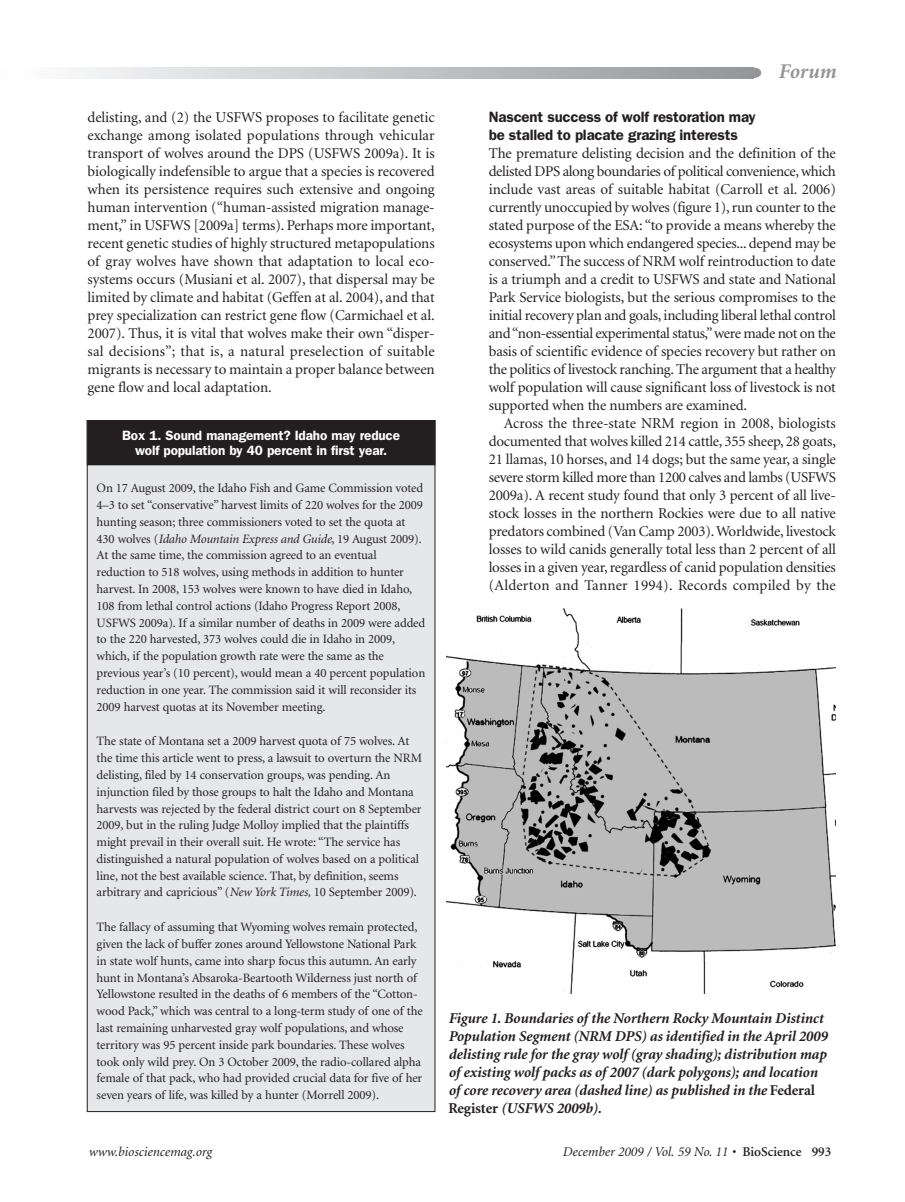
<style>
.page{position:relative;width:905px;height:1202px;background:#fff}
.page>*{position:absolute;margin:0;border:0;box-sizing:border-box;transform-origin:0 0}
.t1{font:italic 700 21px "Minion";color:#939598}
.t2{font:15px/18px "Minion";letter-spacing:-.005em;color:#231f20;text-align:justify}
.t3{font:italic 700 15px/18px "Minion";letter-spacing:-.01em;color:#231f20}
.t4{font:600 15px/18px "Franklin Gothic";letter-spacing:-.01em;color:#231f20}
.t5{font:600 13.5px/15px "Franklin Gothic";letter-spacing:-.01em;color:#fff;text-align:center}
.t6{font:italic 13.5px "Minion";color:#231f20}
.t7{font:12.75px/16.8px "Minion";letter-spacing:-.01em;color:#231f20}
.s1{font-style:italic}
.s2{font-style:normal}
.s3{font-weight:600;font-style:normal}
</style>
<div class="page">
<div style="left:748px;top:68px;width:13px;height:10px;background:#939598;border-radius:50%"></div>
<svg style="left:77px;top:68px;width:675px;height:10px"></svg>
<img style="left:447px;top:608px;width:388px;height:385px">
<div style="left:87px;top:421px;width:348px;height:690px;background:#e6e7e9"></div>
<div style="left:88px;top:421px;width:346px;height:43px;background:#231f20"></div>
<div style="left:87px;top:420px;width:348px;height:45px;border:1px solid #231f20"></div>
<h1 class="t1" style="left:778px;top:63px;width:59px">Forum</h1>
<p class="t2" style="left:88px;top:109px;width:349px">delisting, and (2) the USFWS proposes to facilitate genetic exchange among isolated populations through vehicular transport of wolves around the DPS (USFWS 2009a). It is biologically indefensible to argue that a species is recovered when its persistence requires such extensive and ongoing human intervention (“human-assisted migration manage&shy;ment,” in USFWS [2009a] terms). Perhaps more important, recent genetic studies of highly structured metapopulations of gray wolves have shown that adaptation to local eco&shy;systems occurs (Musiani et al. 2007), that dispersal may be limited by climate and habitat (Geffen at al. 2004), and that prey specialization can restrict gene flow (Carmichael et al.<br>2007). Thus, it is vital that wolves make their own “disper&shy;sal decisions”; that is, a natural preselection of suitable migrants is necessary to maintain a proper balance between gene flow and local adaptation.</p>
<p class="t4" style="left:488px;top:109px;width:268px">Nascent success of wolf restoration may be stalled to placate grazing interests</p>
<p class="t2" style="left:488px;top:145px;width:349px">The premature delisting decision and the definition of the delisted DPS along boundaries of political convenience, which include vast areas of suitable habitat (Carroll et al. 2006) currently unoccupied by wolves (figure 1), run counter to the stated purpose of the ESA: “to provide a means whereby the ecosystems upon which endangered species... depend may be conserved.”The success of NRM wolf reintroduction to date is a triumph and a credit to USFWS and state and National Park Service biologists, but the serious compromises to the initial recovery plan and goals, including liberal lethal control and“non-essential experimental status,”were made not on the basis of scientific evidence of species recovery but rather on the politics of livestock ranching. The argument that a healthy wolf population will cause significant loss of livestock is not supported when the numbers are examined.</p>
<p class="t2" style="left:488px;top:415px;width:348px;text-indent:15px">Across the three-state NRM region in 2008, biologists documented that wolves killed 214 cattle, 355 sheep, 28 goats, 21 llamas, 10 horses, and 14 dogs; but the same year, a single severe storm killed more than 1200 calves and lambs (USFWS 2009a). A recent study found that only 3 percent of all live&shy;stock losses in the northern Rockies were due to all native predators combined (Van Camp 2003).Worldwide, livestock losses to wild canids generally total less than 2 percent of all losses in a given year, regardless of canid population densities (Alderton and Tanner 1994). Records compiled by the</p>
<p class="t5" style="left:122px;top:429px;width:279px">Box 1. Sound management? Idaho may reduce wolf population by 40 percent in first year.</p>
<p class="t7" style="left:97px;top:481px;width:330px">On 17 August 2009, the Idaho Fish and Game Commission voted 4–3 to set “conservative” harvest limits of 220 wolves for the 2009 hunting season; three commissioners voted to set the quota at 430 wolves (<span class="s1">Idaho Mountain Express and Guide</span>, 19 August 2009).<br>At the same time, the commission agreed to an eventual reduction to 518 wolves, using methods in addition to hunter harvest. In 2008, 153 wolves were known to have died in Idaho, 108 from lethal control actions (Idaho Progress Report 2008, USFWS 2009a). If a similar number of deaths in 2009 were added to the 220 harvested, 373 wolves could die in Idaho in 2009, which, if the population growth rate were the same as the previous year’s (10 percent), would mean a 40 percent population reduction in one year. The commission said it will reconsider its 2009 harvest quotas at its November meeting.</p>
<p class="t7" style="left:97px;top:734px;width:327px">The state of Montana set a 2009 harvest quota of 75 wolves. At the time this article went to press, a lawsuit to overturn the NRM delisting, filed by 14 conservation groups, was pending. An injunction filed by those groups to halt the Idaho and Montana harvests was rejected by the federal district court on 8 September 2009, but in the ruling Judge Molloy implied that the plaintiffs might prevail in their overall suit. He wrote: “The service has distinguished a natural population of wolves based on a political line, not the best available science. That, by definition, seems arbitrary and capricious” (<span class="s1">New York Times,</span> 10 September 2009).</p>
<p class="t7" style="left:97px;top:919px;width:327px">The fallacy of assuming that Wyoming wolves remain protected, given the lack of buffer zones around Yellowstone National Park in state wolf hunts, came into sharp focus this autumn. An early hunt in Montana’s Absaroka-Beartooth Wilderness just north of Yellowstone resulted in the deaths of 6 members of the “Cotton&shy;wood Pack,” which was central to a long-term study of one of the last remaining unharvested gray wolf populations, and whose territory was 95 percent inside park boundaries. These wolves took only wild prey. On 3 October 2009, the radio-collared alpha female of that pack, who had provided crucial data for five of her seven years of life, was killed by a hunter (Morrell 2009).</p>
<p class="t3" style="left:448px;top:1010px;width:380px">Figure 1. Boundaries of the Northern Rocky Mountain Distinct Population Segment (NRM DPS) as identified in the April 2009 delisting rule for the gray wolf (gray shading); distribution map of existing wolf packs as of 2007 (dark polygons); and location of core recovery area (dashed line) as published in the <span class="s2">Federal Register</span> (USFWS 2009b).</p>
<p class="t6" style="left:88px;top:1146px;width:125px">www.biosciencemag.org</p>
<p class="t6" style="left:562px;top:1146px;width:270px">December 2009 / Vol. 59 No. 11 • <span class="s3">BioScience 993</span></p>
</div>
